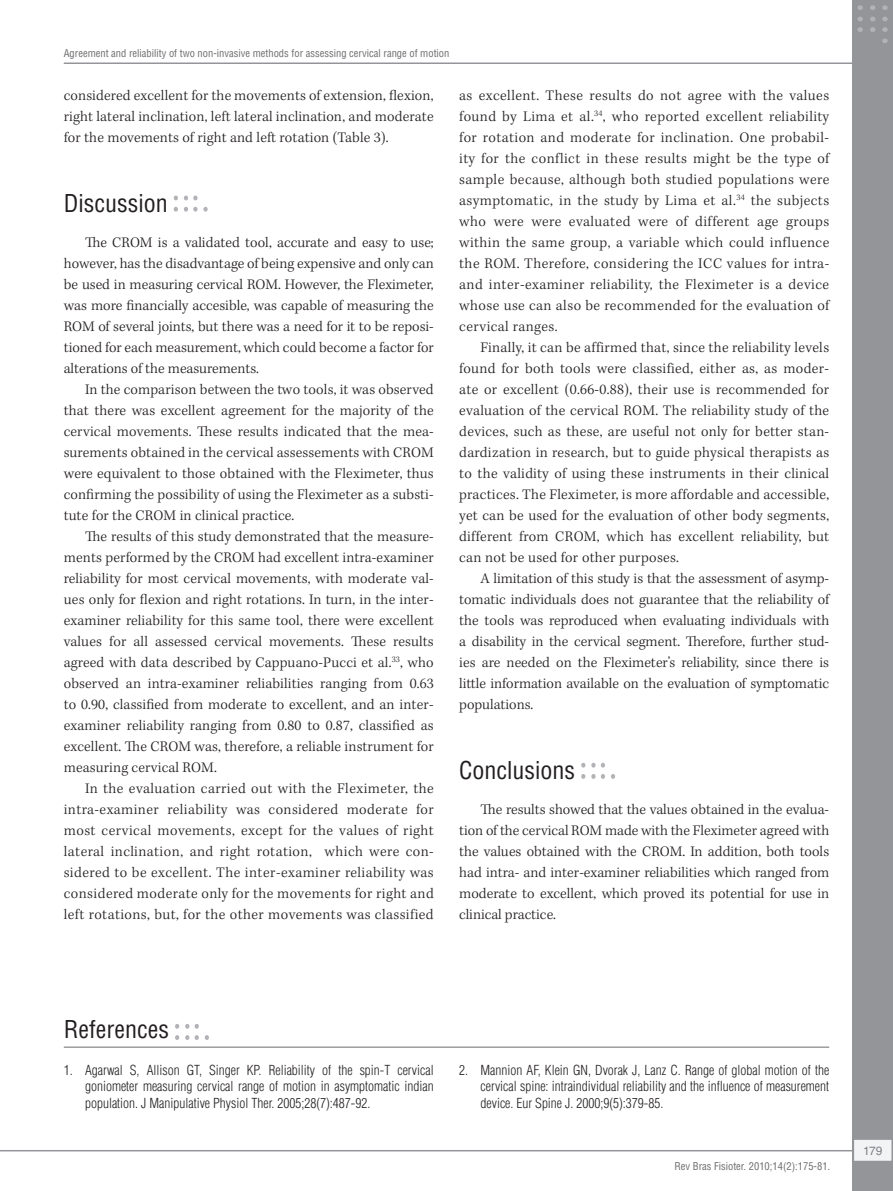
<style>
.page{position:relative;width:893px;height:1191px;background:#fff}
.page>*{position:absolute;margin:0;border:0;box-sizing:border-box;transform-origin:0 0}
.z04_0_Sub1{font:condensed 24px "Helvetica LT Std";color:#231f20}
.z05_3_referencias-ti{font:condensed 24px "Helvetica LT Std";color:#231f20}
.z05_0_texto_txt{font:300 15px/21px "Kepler Std";letter-spacing:.01em;color:#231f20;text-align:justify}
.z05_4_referencias{font:300 condensed 13.5px/16.5px "Helvetica LT Std";color:#231f20;text-align:justify}
.t1{font:12px "Helvetica LT Std";color:#808285}
.t2{font:condensed 10.5px "Helvetica LT Std";color:#6c6d70}
</style>
<div class="page">
<svg style="left:184px;top:207px;width:24px;height:5px"></svg>
<svg style="left:174px;top:207px;width:4px;height:5px"></svg>
<svg style="left:184px;top:195px;width:14px;height:5px"></svg>
<svg style="left:174px;top:195px;width:4px;height:5px"></svg>
<svg style="left:611px;top:774px;width:4px;height:5px"></svg>
<svg style="left:591px;top:774px;width:14px;height:5px"></svg>
<svg style="left:581px;top:774px;width:4px;height:5px"></svg>
<svg style="left:591px;top:762px;width:14px;height:5px"></svg>
<svg style="left:581px;top:762px;width:4px;height:5px"></svg>
<hr style="left:0;top:1150px;width:879px;height:1px;background:#939598">
<hr style="left:64px;top:62px;width:810px;height:2px;background:#939598">
<div style="left:853px;top:0;width:40px;height:1191px;background:#939598"></div>
<div style="left:853px;top:1139px;width:39px;height:22px;background:#f2f3f4"></div>
<div style="left:853px;top:1138px;width:40px;height:24px;border:2px solid #939598"></div>
<svg style="left:857px;top:27px;width:6px;height:5px"></svg>
<svg style="left:857px;top:17px;width:6px;height:4px"></svg>
<svg style="left:857px;top:5px;width:6px;height:5px"></svg>
<svg style="left:870px;top:27px;width:5px;height:5px"></svg>
<svg style="left:870px;top:17px;width:5px;height:4px"></svg>
<svg style="left:870px;top:5px;width:5px;height:5px"></svg>
<svg style="left:882px;top:27px;width:6px;height:5px"></svg>
<svg style="left:882px;top:38px;width:6px;height:5px"></svg>
<svg style="left:882px;top:17px;width:6px;height:4px"></svg>
<svg style="left:882px;top:5px;width:6px;height:5px"></svg>
<hr style="left:64px;top:1046px;width:765px;height:1px;background:#6c6d70">
<svg style="left:205px;top:1035px;width:4px;height:5px"></svg>
<svg style="left:195px;top:1035px;width:4px;height:5px"></svg>
<svg style="left:185px;top:1035px;width:4px;height:5px"></svg>
<svg style="left:175px;top:1035px;width:4px;height:5px"></svg>
<svg style="left:195px;top:1024px;width:4px;height:4px"></svg>
<svg style="left:185px;top:1024px;width:4px;height:4px"></svg>
<svg style="left:175px;top:1024px;width:4px;height:4px"></svg>
<p class="t2" style="left:64px;top:46px;width:387px">Agreement and reliability of two non-invasive methods for assessing cervical range of motion</p>
<p class="z05_0_texto_txt" style="left:64px;top:85px;width:371px">considered excellent for the movements of extension, flexion, right lateral inclination, left lateral inclination, and moderate for the movements of right and left rotation (Table 3).</p>
<p class="z04_0_Sub1" style="left:64px;top:188px;width:105px">Discussion</p>
<p class="z05_0_texto_txt" style="left:64px;top:232px;width:371px;text-indent:21px">The CROM is a validated tool, accurate and easy to use; however, has the disadvantage of being expensive and only can be used in measuring cervical ROM. However, the Fleximeter, was more financially accesible, was capable of measuring the ROM of several joints, but there was a need for it to be reposi&shy;tioned for each measurement, which could become a factor for alterations of the measurements.</p>
<p class="z05_0_texto_txt" style="left:64px;top:379px;width:371px;text-indent:21px">In the comparison between the two tools, it was observed that there was excellent agreement for the majority of the cervical movements. These results indicated that the mea&shy;surements obtained in the cervical assessements with CROM were equivalent to those obtained with the Fleximeter, thus confirming the possibility of using the Fleximeter as a substi&shy;tute for the CROM in clinical practice.</p>
<p class="z05_0_texto_txt" style="left:64px;top:526px;width:371px;text-indent:21px">The results of this study demonstrated that the measure&shy;ments performed by the CROM had excellent intra-examiner reliability for most cervical movements, with moderate val&shy;ues only for flexion and right rotations. In turn, in the inter&shy;examiner reliability for this same tool, there were excellent values for all assessed cervical movements. These results agreed with data described by Cappuano-Pucci et al.<sup>33</sup>, who observed an intra-examiner reliabilities ranging from 0.63 to 0.90, classified from moderate to excellent, and an inter&shy;examiner reliability ranging from 0.80 to 0.87, classified as excellent. The CROM was, therefore, a reliable instrument for measuring cervical ROM.</p>
<p class="z05_0_texto_txt" style="left:64px;top:778px;width:371px;text-indent:21px">In the evaluation carried out with the Fleximeter, the intra-examiner reliability was considered moderate for most cervical movements, except for the values of right lateral inclination, and right rotation, which were con&shy;sidered to be excellent. The inter-examiner reliability was considered moderate only for the movements for right and left rotations, but, for the other movements was classified</p>
<p class="z05_0_texto_txt" style="left:459px;top:85px;width:371px">as excellent. These results do not agree with the values found by Lima et al.<sup>34</sup>, who reported excellent reliability for rotation and moderate for inclination. One probabil&shy;ity for the conflict in these results might be the type of sample because, although both studied populations were asymptomatic, in the study by Lima et al.<sup>34</sup> the subjects who were were evaluated were of different age groups within the same group, a variable which could influence the ROM. Therefore, considering the ICC values for intra&shy;and inter-examiner reliability, the Fleximeter is a device whose use can also be recommended for the evaluation of cervical ranges.</p>
<p class="z05_0_texto_txt" style="left:459px;top:337px;width:371px;text-indent:21px">Finally, it can be affirmed that, since the reliability levels found for both tools were classified, either as, as moder&shy;ate or excellent (0.66-0.88), their use is recommended for evaluation of the cervical ROM. The reliability study of the devices, such as these, are useful not only for better stan&shy;dardization in research, but to guide physical therapists as to the validity of using these instruments in their clinical practices. The Fleximeter, is more affordable and accessible, yet can be used for the evaluation of other body segments, different from CROM, which has excellent reliability, but can not be used for other purposes.</p>
<p class="z05_0_texto_txt" style="left:459px;top:568px;width:371px;text-indent:21px">A limitation of this study is that the assessment of asymp&shy;tomatic individuals does not guarantee that the reliability of the tools was reproduced when evaluating individuals with a disability in the cervical segment. Therefore, further stud&shy;ies are needed on the Fleximeter’s reliability, since there is little information available on the evaluation of symptomatic populations.</p>
<p class="z04_0_Sub1" style="left:459px;top:755px;width:117px">Conclusions</p>
<p class="z05_0_texto_txt" style="left:459px;top:799px;width:371px;text-indent:21px">The results showed that the values obtained in the evalua&shy;tion of the cervical ROM made with the Fleximeter agreed with the values obtained with the CROM. In addition, both tools had intra- and inter-examiner reliabilities which ranged from moderate to excellent, which proved its potential for use in clinical practice.</p>
<p class="z05_3_referencias-ti" style="left:64px;top:1014px;width:107px">References</p>
<p class="z05_4_referencias" style="left:85px;top:1061px;width:350px;text-indent:-21px">1. Agarwal S, Allison GT, Singer KP. Reliability of the spin-T cervical goniometer measuring cervical range of motion in asymptomatic indian population. J Manipulative Physiol Ther. 2005;28(7):487-92.</p>
<p class="z05_4_referencias" style="left:480px;top:1061px;width:350px;text-indent:-21px">2. Mannion AF, Klein GN, Dvorak J, Lanz C. Range of global motion of the cervical spine: intraindividual reliability and the influence of measurement device. Eur Spine J. 2000;9(5):379-85.</p>
<p class="t2" style="left:674px;top:1160px;width:157px">Rev Bras Fisioter. 2010;14(2):175-81.</p>
<p class="t1" style="left:863px;top:1143px;width:21px">179</p>
</div>
